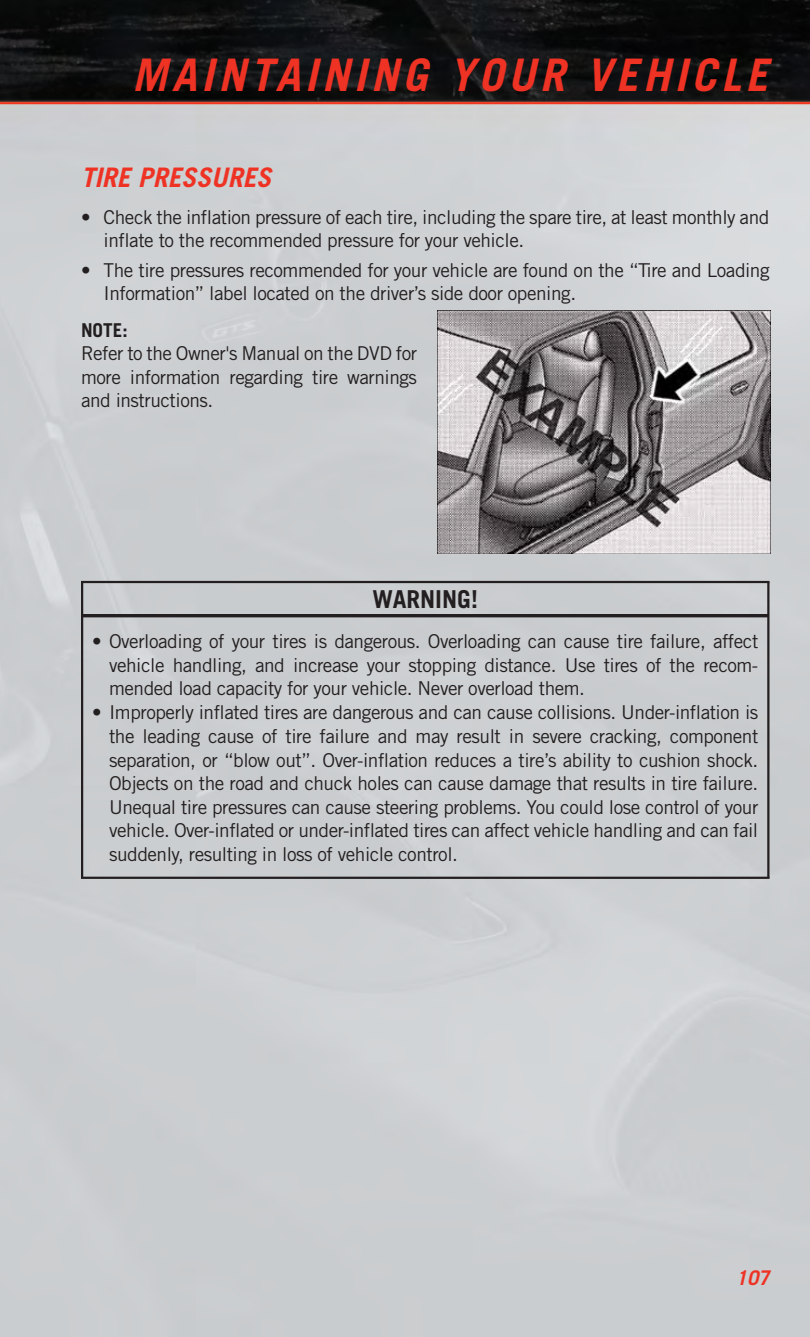
<style>
.page{position:relative;width:810px;height:1337px;background:#fff}
.page>*{position:absolute;margin:0;border:0;box-sizing:border-box;transform-origin:0 0}
.t1{font:italic 700 45px "Trade Gothic LT Std";letter-spacing:.1em;color:#ee3224}
.t2{font:italic 700 27px "Trade Gothic LT Std";color:#ee3224}
.t3{font:700 24.75px "Trade Gothic LT Std";color:#231f20}
.t4{font:italic 700 20.25px "Trade Gothic LT Std";color:#ee3224}
.t5{font:19.12px/23.6px "Trade Gothic LT Std";letter-spacing:-.025em;color:#231f20;text-align:justify}
.t6{font:700 19.12px "Trade Gothic LT Std";color:#231f20}
</style>
<div class="page">
<img style="left:0;top:0;width:810px;height:1336px">
<hr style="left:82px;top:614px;width:686px;height:3px;background:#231f20">
<hr style="left:81px;top:581px;width:689px;height:2px;background:#231f20">
<hr style="left:767px;top:582px;width:2px;height:295px;background:#231f20">
<hr style="left:81px;top:876px;width:689px;height:3px;background:#231f20">
<hr style="left:81px;top:582px;width:2px;height:295px;background:#231f20">
<img style="left:437px;top:311px;width:334px;height:243px">
<h1 class="t1" style="left:132px;top:59px;width:637px">MAINTAINING YOUR VEHICLE</h1>
<h2 class="t2" style="left:81px;top:167px;width:192px">TIRE PRESSURES</h2>
<p class="t5" style="left:104px;top:208px;width:667px;line-height:22.9px;text-indent:-23px">• Check the inflation pressure of each tire, including the spare tire, at least monthly and inflate to the recommended pressure for your vehicle.</p>
<p class="t5" style="left:104px;top:260px;width:668px;line-height:22.9px;text-indent:-23px">• The tire pressures recommended for your vehicle are found on the “Tire and Loading<br>Information” label located on the driver’s side door opening.</p>
<p class="t6" style="left:81px;top:323px;width:48px">NOTE:</p>
<p class="t5" style="left:81px;top:343px;width:338px">Refer to the Owner's Manual on the DVD for more information regarding tire warnings and instructions.</p>
<p class="t3" style="left:373px;top:590px;width:107px">WARNING!</p>
<p class="t5" style="left:109px;top:631px;width:651px;text-indent:-17px">• Overloading of your tires is dangerous. Overloading can cause tire failure, affect vehicle handling, and increase your stopping distance. Use tires of the recom&shy;mended load capacity for your vehicle. Never overload them.</p>
<p class="t5" style="left:109px;top:702px;width:651px;text-indent:-17px">• Improperly inflated tires are dangerous and can cause collisions. Under-inflation is the leading cause of tire failure and may result in severe cracking, component separation, or “blow out”. Over-inflation reduces a tire’s ability to cushion shock.<br>Objects on the road and chuck holes can cause damage that results in tire failure.<br>Unequal tire pressures can cause steering problems. You could lose control of your vehicle. Over-inflated or under-inflated tires can affect vehicle handling and can fail suddenly, resulting in loss of vehicle control.</p>
<p class="t4" style="left:736px;top:1270px;width:35px">107</p>
</div>
